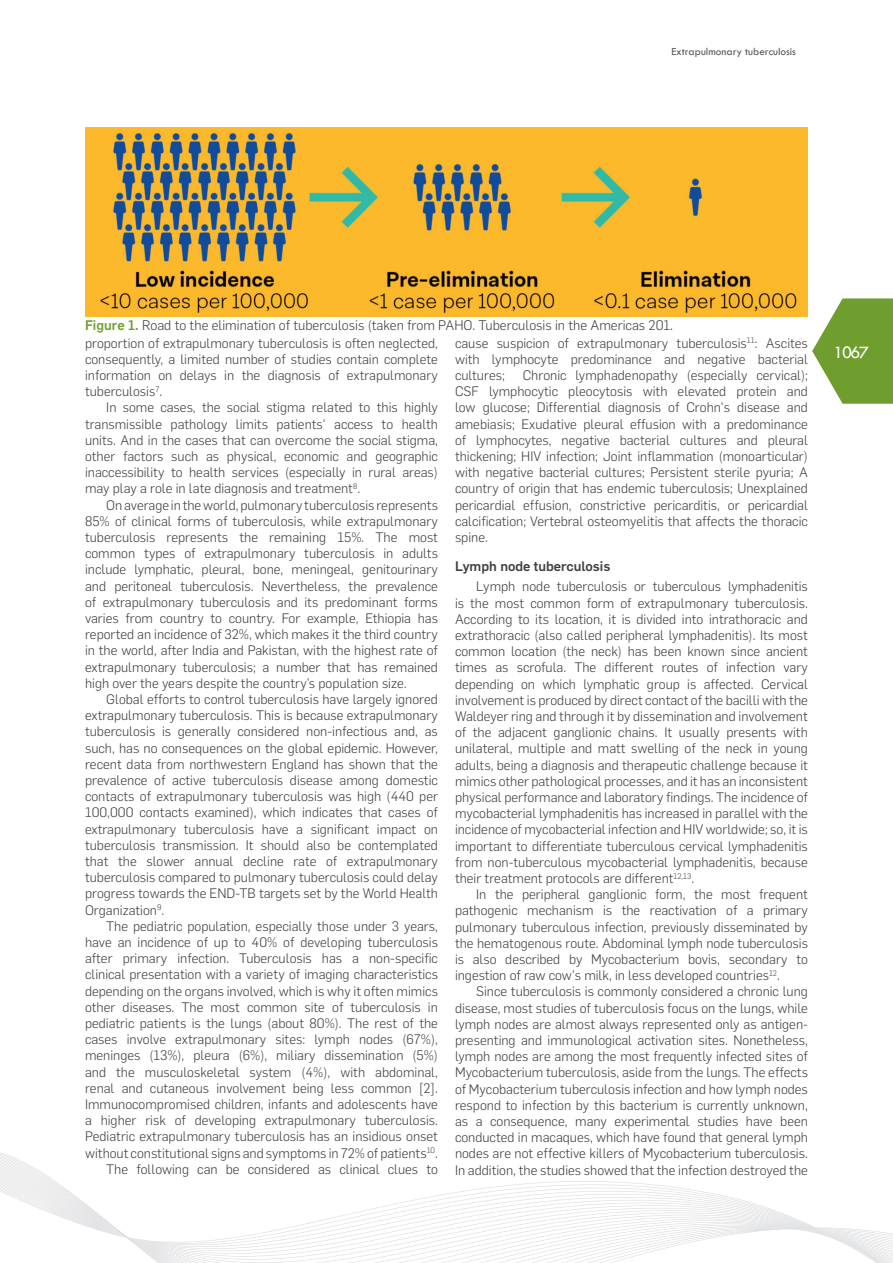
<style>
.page{position:relative;width:893px;height:1263px;background:#fff}
.page>*{position:absolute;margin:0;border:0;box-sizing:border-box;transform-origin:0 0}
.t1{font:18px "Tw Cen";color:#fff}
.Texto_General{font:300 13.65px "Flama";color:#3e3e3f}
.Texto_General-2{font:300 13.5px/16.2px "Flama";color:#3e3e3f;text-align:justify}
.Val_2{font:500 13.5px "Flama";color:#3e3e3f}
.t2{font:11.25px "Tw Cen";color:#57585a}
.s1{font-weight:500;color:#709e2e}
</style>
<div class="page">
<svg style="left:812px;top:298px;width:81px;height:106px"></svg>
<svg style="left:0;top:1167px;width:893px;height:96px"></svg>
<img style="left:85px;top:128px;width:723px;height:189px">
<p class="t2" style="left:671px;top:45px;width:126px">Extrapulmonary tuberculosis</p>
<p class="Texto_General" style="left:85px;top:316px;width:590px"><span class="s1">Figure 1.</span> Road to the elimination of tuberculosis (taken from PAHO. Tuberculosis in the Americas 201.</p>
<p class="Texto_General-2" style="left:85px;top:334px;width:354px">proportion of extrapulmonary tuberculosis is often neglected, consequently, a limited number of studies contain complete information on delays in the diagnosis of extrapulmonary tuberculosis<sup>7</sup>.</p>
<p class="Texto_General-2" style="left:85px;top:399px;width:354px;text-indent:21px">In some cases, the social stigma related to this highly transmissible pathology limits patients' access to health units. And in the cases that can overcome the social stigma, other factors such as physical, economic and geographic inaccessibility to health services (especially in rural areas) may play a role in late diagnosis and treatment<sup>8</sup>.</p>
<p class="Texto_General-2" style="left:85px;top:496px;width:354px;text-indent:21px">On average in the world, pulmonary tuberculosis represents 85% of clinical forms of tuberculosis, while extrapulmonary tuberculosis represents the remaining 15%. The most common types of extrapulmonary tuberculosis in adults include lymphatic, pleural, bone, meningeal, genitourinary and peritoneal tuberculosis. Nevertheless, the prevalence of extrapulmonary tuberculosis and its predominant forms varies from country to country. For example, Ethiopia has reported an incidence of 32%, which makes it the third country in the world, after India and Pakistan, with the highest rate of extrapulmonary tuberculosis; a number that has remained high over the years despite the country’s population size.</p>
<p class="Texto_General-2" style="left:85px;top:690px;width:354px;text-indent:21px">Global efforts to control tuberculosis have largely ignored extrapulmonary tuberculosis. This is because extrapulmonary tuberculosis is generally considered non-infectious and, as such, has no consequences on the global epidemic. However, recent data from northwestern England has shown that the prevalence of active tuberculosis disease among domestic contacts of extrapulmonary tuberculosis was high (440 per 100,000 contacts examined), which indicates that cases of extrapulmonary tuberculosis have a significant impact on tuberculosis transmission. It should also be contemplated that the slower annual decline rate of extrapulmonary tuberculosis compared to pulmonary tuberculosis could delay progress towards the END-TB targets set by the World Health Organization<sup>9</sup>.</p>
<p class="Texto_General-2" style="left:85px;top:917px;width:354px;text-indent:21px">The pediatric population, especially those under 3 years, have an incidence of up to 40% of developing tuberculosis after primary infection. Tuberculosis has a non-specific clinical presentation with a variety of imaging characteristics depending on the organs involved, which is why it often mimics other diseases. The most common site of tuberculosis in pediatric patients is the lungs (about 80%). The rest of the cases involve extrapulmonary sites: lymph nodes (67%), meninges (13%), pleura (6%), miliary dissemination (5%) and the musculoskeletal system (4%), with abdominal, renal and cutaneous involvement being less common [2].<br>Immunocompromised children, infants and adolescents have a higher risk of developing extrapulmonary tuberculosis.<br>Pediatric extrapulmonary tuberculosis has an insidious onset without constitutional signs and symptoms in 72% of patients<sup>10</sup>.</p>
<p class="Texto_General-2" style="left:106px;top:1160px;width:333px">The following can be considered as clinical clues to</p>
<p class="Texto_General-2" style="left:455px;top:334px;width:354px">cause suspicion of extrapulmonary tuberculosis<sup>11</sup>: Ascites with lymphocyte predominance and negative bacterial cultures;</p>
<p class="Texto_General-2" style="left:455px;top:366px;width:354px;text-indent:68px">Chronic lymphadenopathy (especially cervical); CSF lymphocytic pleocytosis with elevated protein and low glucose; Differential diagnosis of Crohn's disease and amebiasis; Exudative pleural effusion with a predominance of lymphocytes, negative bacterial cultures and pleural thickening; HIV infection; Joint inflammation (monoarticular) with negative bacterial cultures; Persistent sterile pyuria; A country of origin that has endemic tuberculosis; Unexplained pericardial effusion, constrictive pericarditis, or pericardial calcification; Vertebral osteomyelitis that affects the thoracic spine.</p>
<p class="Val_2" style="left:455px;top:556px;width:157px">Lymph node tuberculosis</p>
<p class="Texto_General-2" style="left:455px;top:578px;width:354px;text-indent:21px">Lymph node tuberculosis or tuberculous lymphadenitis is the most common form of extrapulmonary tuberculosis.<br>According to its location, it is divided into intrathoracic and extrathoracic (also called peripheral lymphadenitis). Its most common location (the neck) has been known since ancient times as scrofula. The different routes of infection vary depending on which lymphatic group is affected. Cervical involvement is produced by direct contact of the bacilli with the Waldeyer ring and through it by dissemination and involvement of the adjacent ganglionic chains. It usually presents with unilateral, multiple and matt swelling of the neck in young adults, being a diagnosis and therapeutic challenge because it mimics other pathological processes, and it has an inconsistent physical performance and laboratory findings. The incidence of mycobacterial lymphadenitis has increased in parallel with the incidence of mycobacterial infection and HIV worldwide; so, it is important to differentiate tuberculous cervical lymphadenitis from non-tuberculous mycobacterial lymphadenitis, because their treatment protocols are different<sup>12,13</sup>.</p>
<p class="Texto_General-2" style="left:455px;top:885px;width:354px;text-indent:21px">In the peripheral ganglionic form, the most frequent pathogenic mechanism is the reactivation of a primary pulmonary tuberculous infection, previously disseminated by the hematogenous route. Abdominal lymph node tuberculosis is also described by Mycobacterium bovis, secondary to ingestion of raw cow's milk, in less developed countries<sup>12</sup>.</p>
<p class="Texto_General-2" style="left:455px;top:983px;width:354px;text-indent:21px">Since tuberculosis is commonly considered a chronic lung disease, most studies of tuberculosis focus on the lungs, while lymph nodes are almost always represented only as antigen&shy;presenting and immunological activation sites. Nonetheless, lymph nodes are among the most frequently infected sites of Mycobacterium tuberculosis, aside from the lungs. The effects of Mycobacterium tuberculosis infection and how lymph nodes respond to infection by this bacterium is currently unknown, as a consequence, many experimental studies have been conducted in macaques, which have found that general lymph nodes are not effective killers of Mycobacterium tuberculosis.<br>In addition, the studies showed that the infection destroyed the</p>
<h1 class="t1" style="left:833px;top:341px;width:37px">1067</h1>
</div>
